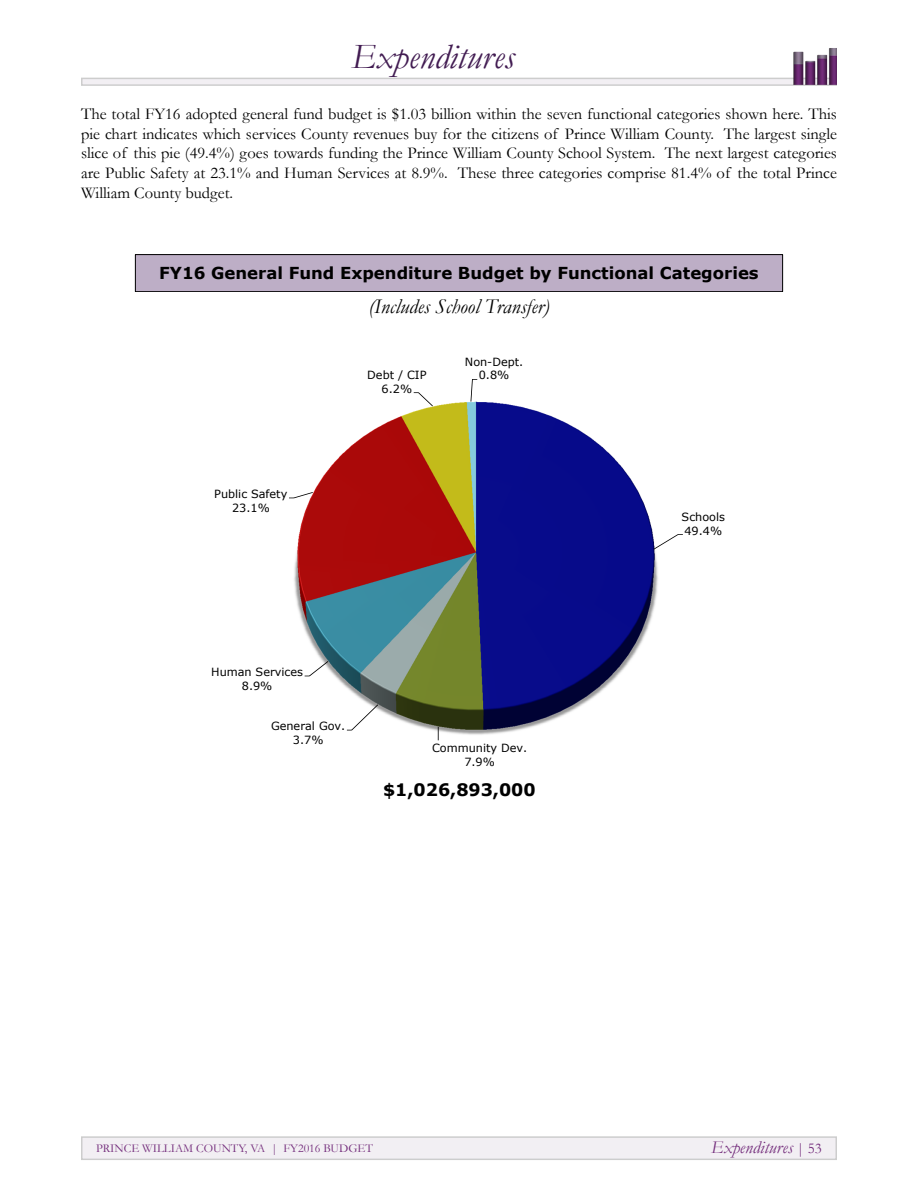
<style>
.page{position:relative;width:918px;height:1188px;background:#fff}
.page>*{position:absolute;margin:0;border:0;box-sizing:border-box;transform-origin:0 0}
.t1{font:italic 36px "Garamond";color:#421c52}
.t2{font:italic 21px "Garamond";color:#000}
.t3{font:italic 18px "Garamond";color:#732c7b}
.t4{font:700 17.1px "Verdana";letter-spacing:-.005em;color:#000}
.t5{font:16.5px/19.8px "Garamond";color:#000;text-align:justify}
.t6{font:700 16.5px "Verdana";color:#000}
.t7{font:700 15px "Verdana";color:#000}
.t8{font:12px "Garamond";color:#732c7b}
.t9{font:11.25px/13.6px "Verdana";color:#000;text-align:center}
.s1{font-style:normal;font-size:15px}
</style>
<div class="page">
<div style="left:82px;top:78px;width:754px;height:7px;background:#f2eff3"></div>
<div style="left:82px;top:1137px;width:754px;height:22px;background:#f2eff3"></div>
<img style="left:651px;top:48px;width:186px;height:38px">
<svg style="left:289px;top:379px;width:394px;height:361px"></svg>
<div style="left:135px;top:255px;width:648px;height:37px;background:#bdaec6"></div>
<div style="left:135px;top:254px;width:648px;height:38px;border:1px solid #000"></div>
<h1 class="t1" style="left:351px;top:32px;width:165px">Expenditures</h1>
<p class="t5" style="left:81px;top:103px;width:758px">The total FY16 adopted general fund budget is $1.03 billion within the seven functional categories shown here. This pie chart indicates which services County revenues buy for the citizens of Prince William County. The largest single slice of this pie (49.4%) goes towards funding the Prince William County School System. The next largest categories are Public Safety at 23.1% and Human Services at 8.9%. These three categories comprise 81.4% of the total Prince William County budget.</p>
<p class="t6" style="left:159px;top:262px;width:601px">FY16 General Fund Expenditure Budget by Functional Categories</p>
<p class="t2" style="left:368px;top:292px;width:183px">(Includes School Transfer)</p>
<p class="t7" style="left:361px;top:306px;width:210px">by Functional Categories</p>
<p class="t9" style="left:214px;top:487px;width:75px">Public Safety<br>23.1%</p>
<p class="t9" style="left:367px;top:368px;width:61px">Debt / CIP<br>6.2%</p>
<p class="t9" style="left:465px;top:355px;width:60px">Non-Dept.<br>0.8%</p>
<p class="t9" style="left:211px;top:665px;width:93px">Human Services<br>8.9%</p>
<p class="t9" style="left:271px;top:719px;width:76px">General Gov.<br>3.7%</p>
<p class="t9" style="left:432px;top:741px;width:97px">Community Dev.<br>7.9%</p>
<p class="t4" style="left:383px;top:777px;width:154px">$1,026,893,000</p>
<p class="t9" style="left:682px;top:510px;width:45px;text-align:left">Schools<br>49.4%</p>
<p class="t8" style="left:96px;top:1140px;width:278px">Prince William County, VA | FY2016 Budget</p>
<p class="t3" style="left:711px;top:1135px;width:112px">Expenditures <span class="s1">| 53</span></p>
</div>
